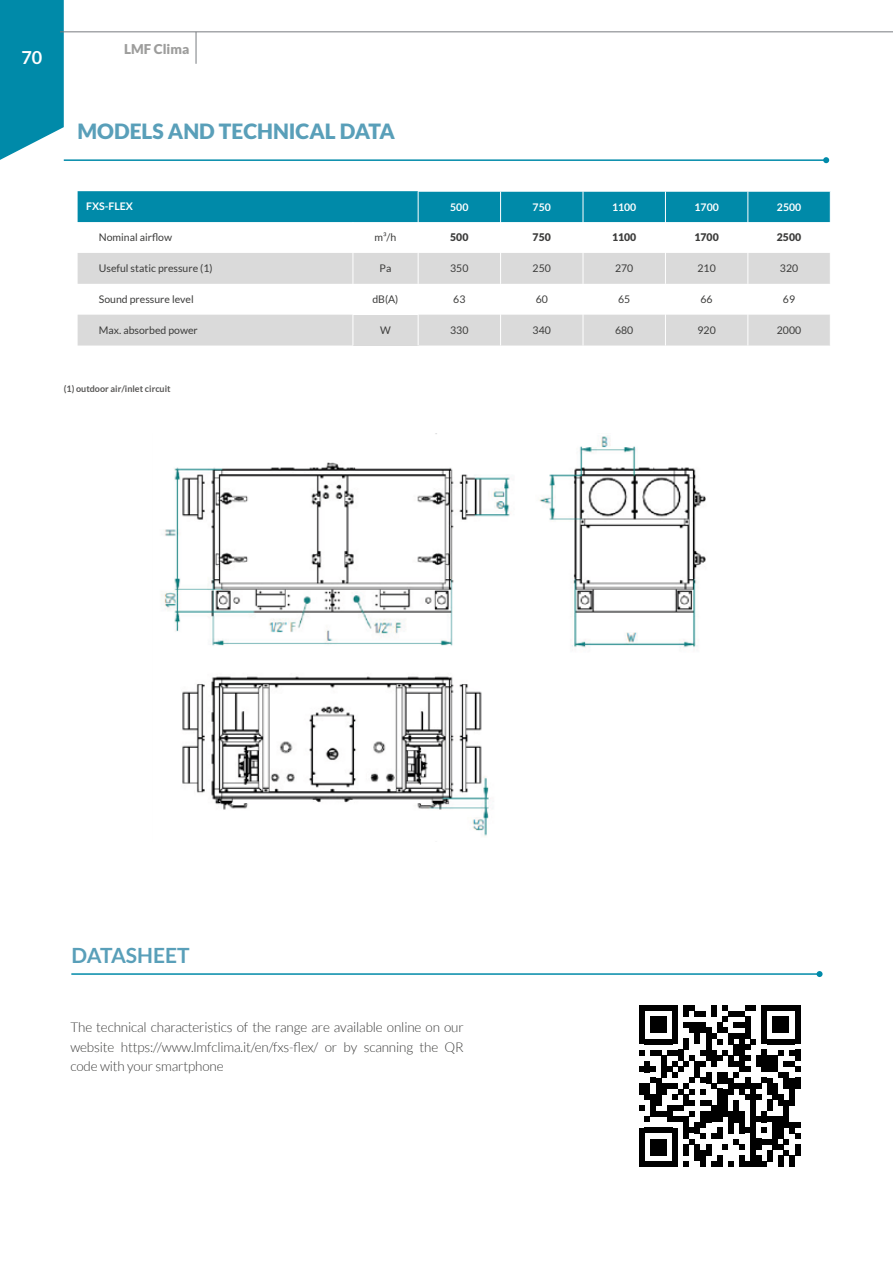
<style>
.page{position:relative;width:893px;height:1263px;background:#fff}
.page>*{position:absolute;margin:0;border:0;box-sizing:border-box;transform-origin:0 0}
.t1{font:900 21px "Lato";color:#599fb9}
.t2{font:700 21px "Lato";color:#599fb9}
.t3{font:700 18px "Lato";color:#fff}
.t4{font:300 13.5px/19.5px "Lato";letter-spacing:-.01em;color:#3c3c3b;text-align:justify}
.t5{font:900 13.5px "Lato";color:#9d9d9c}
.t6{font:10.5px "Lato";color:#3c3c3b}
.t7{font:700 10.5px "Lato";color:#fff}
.t8{font:900 10.5px "Lato";color:#3c3c3b}
.t9{font:700 9px "Lato";color:#585756}
</style>
<div class="page">
<svg style="left:0;top:0;width:64px;height:161px;background:#1b96b2"></svg>
<hr style="left:60px;top:31px;width:833px;height:1px;background:#787c80">
<hr style="left:196px;top:32px;width:1px;height:32px;background:#787c80">
<hr style="left:64px;top:159px;width:762px;height:2px;background:#008aa9">
<svg style="left:823px;top:157px;width:6px;height:6px"></svg>
<div style="left:78px;top:191px;width:752px;height:31px;background:#008aa9"></div>
<svg style="left:78px;top:253px;width:752px;height:93px"></svg>
<div style="left:353px;top:315px;width:65px;height:31px;background:#dadada"></div>
<hr style="left:353px;top:284px;width:1px;height:31px;background:#fff">
<hr style="left:353px;top:315px;width:1px;height:31px;background:#fff">
<hr style="left:583px;top:191px;width:82px;height:1px;background:#fff">
<hr style="left:665px;top:191px;width:83px;height:1px;background:#fff">
<hr style="left:665px;top:191px;width:1px;height:31px;background:#fff">
<hr style="left:501px;top:191px;width:82px;height:1px;background:#fff">
<hr style="left:583px;top:191px;width:1px;height:31px;background:#fff">
<hr style="left:748px;top:191px;width:82px;height:1px;background:#fff">
<hr style="left:748px;top:191px;width:1px;height:31px;background:#fff">
<hr style="left:418px;top:191px;width:83px;height:1px;background:#fff">
<hr style="left:418px;top:191px;width:1px;height:31px;background:#fff">
<hr style="left:500px;top:191px;width:1px;height:31px;background:#fff">
<hr style="left:353px;top:253px;width:1px;height:31px;background:#fff">
<hr style="left:418px;top:253px;width:1px;height:31px;background:#fff">
<hr style="left:418px;top:284px;width:1px;height:31px;background:#fff">
<hr style="left:500px;top:253px;width:1px;height:31px;background:#fff">
<hr style="left:500px;top:284px;width:1px;height:31px;background:#fff">
<hr style="left:583px;top:253px;width:1px;height:31px;background:#fff">
<hr style="left:583px;top:284px;width:1px;height:31px;background:#fff">
<hr style="left:665px;top:253px;width:1px;height:31px;background:#fff">
<hr style="left:665px;top:284px;width:1px;height:31px;background:#fff">
<hr style="left:747px;top:253px;width:1px;height:31px;background:#fff">
<hr style="left:747px;top:284px;width:1px;height:31px;background:#fff">
<hr style="left:418px;top:315px;width:1px;height:31px;background:#fff">
<hr style="left:500px;top:315px;width:1px;height:31px;background:#fff">
<hr style="left:583px;top:315px;width:1px;height:31px;background:#fff">
<hr style="left:665px;top:315px;width:1px;height:31px;background:#fff">
<hr style="left:747px;top:315px;width:1px;height:31px;background:#fff">
<img style="left:161px;top:436px;width:545px;height:401px">
<hr style="left:71px;top:973px;width:749px;height:2px;background:#008aa9">
<svg style="left:817px;top:971px;width:6px;height:6px"></svg>
<div style="left:639px;top:1128px;width:6px;height:38px;background:#000"></div>
<svg style="left:645px;top:1161px;width:27px;height:5px"></svg>
<div style="left:672px;top:1128px;width:6px;height:38px;background:#000"></div>
<svg style="left:684px;top:1161px;width:5px;height:5px"></svg>
<div style="left:695px;top:1144px;width:5px;height:17px;background:#000"></div>
<div style="left:700px;top:1150px;width:6px;height:16px;background:#000"></div>
<svg style="left:711px;top:1161px;width:6px;height:5px"></svg>
<div style="left:717px;top:1155px;width:5px;height:11px;background:#000"></div>
<svg style="left:728px;top:1161px;width:6px;height:5px"></svg>
<div style="left:739px;top:1155px;width:6px;height:11px;background:#000"></div>
<svg style="left:745px;top:1161px;width:5px;height:5px"></svg>
<div style="left:750px;top:1083px;width:6px;height:83px;background:#000"></div>
<div style="left:756px;top:1155px;width:5px;height:11px;background:#000"></div>
<svg style="left:761px;top:1161px;width:6px;height:5px"></svg>
<div style="left:767px;top:1150px;width:5px;height:11px;background:#000"></div>
<div style="left:778px;top:1155px;width:6px;height:11px;background:#000"></div>
<div style="left:789px;top:1155px;width:6px;height:11px;background:#000"></div>
<svg style="left:639px;top:1005px;width:161px;height:150px"></svg>
<div style="left:795px;top:1144px;width:5px;height:11px;background:#000"></div>
<h2 class="t3" style="left:21px;top:47px;width:22px">70</h2>
<p class="t5" style="left:124px;top:41px;width:67px">LMF Clima</p>
<h1 class="t1" style="left:78px;top:119px;width:319px">MODELS AND TECHNICAL DATA</h1>
<p class="t7" style="left:86px;top:201px;width:48px">FXS-FLEX</p>
<p class="t7" style="left:450px;top:201px;width:20px">500</p>
<p class="t7" style="left:533px;top:201px;width:20px">750</p>
<p class="t7" style="left:612px;top:201px;width:26px">1100</p>
<p class="t7" style="left:694px;top:201px;width:26px">1700</p>
<p class="t7" style="left:777px;top:201px;width:26px">2500</p>
<p class="t6" style="left:99px;top:232px;width:75px">Nominal airflow</p>
<p class="t6" style="left:374px;top:232px;width:23px">m³/h</p>
<p class="t8" style="left:450px;top:231px;width:20px">500</p>
<p class="t8" style="left:533px;top:231px;width:20px">750</p>
<p class="t8" style="left:612px;top:231px;width:26px">1100</p>
<p class="t8" style="left:694px;top:231px;width:26px">1700</p>
<p class="t8" style="left:777px;top:231px;width:26px">2500</p>
<p class="t6" style="left:99px;top:262px;width:115px">Useful static pressure (1)</p>
<p class="t6" style="left:380px;top:262px;width:13px">Pa</p>
<p class="t6" style="left:450px;top:262px;width:20px">350</p>
<p class="t6" style="left:533px;top:262px;width:20px">250</p>
<p class="t6" style="left:615px;top:262px;width:20px">270</p>
<p class="t6" style="left:697px;top:262px;width:20px">210</p>
<p class="t6" style="left:780px;top:262px;width:20px">320</p>
<p class="t6" style="left:99px;top:293px;width:96px">Sound pressure level</p>
<p class="t6" style="left:372px;top:293px;width:28px">dB(A)</p>
<p class="t6" style="left:453px;top:293px;width:14px">63</p>
<p class="t6" style="left:536px;top:293px;width:14px">60</p>
<p class="t6" style="left:618px;top:293px;width:14px">65</p>
<p class="t6" style="left:700px;top:293px;width:14px">66</p>
<p class="t6" style="left:783px;top:293px;width:14px">69</p>
<p class="t6" style="left:99px;top:324px;width:101px">Max. absorbed power</p>
<p class="t6" style="left:380px;top:324px;width:12px">W</p>
<p class="t6" style="left:450px;top:324px;width:20px">330</p>
<p class="t6" style="left:533px;top:324px;width:20px">340</p>
<p class="t6" style="left:615px;top:324px;width:20px">680</p>
<p class="t6" style="left:697px;top:324px;width:20px">920</p>
<p class="t6" style="left:777px;top:324px;width:26px">2000</p>
<p class="t9" style="left:64px;top:384px;width:108px">(1) outdoor air/inlet circuit</p>
<h1 class="t2" style="left:72px;top:943px;width:120px">DATASHEET</h1>
<p class="t4" style="left:70px;top:1018px;width:395px">The technical characteristics of the range are available online on our website https://www.lmfclima.it/en/fxs-flex/ or by scanning the QR code with your smartphone</p>
</div>
